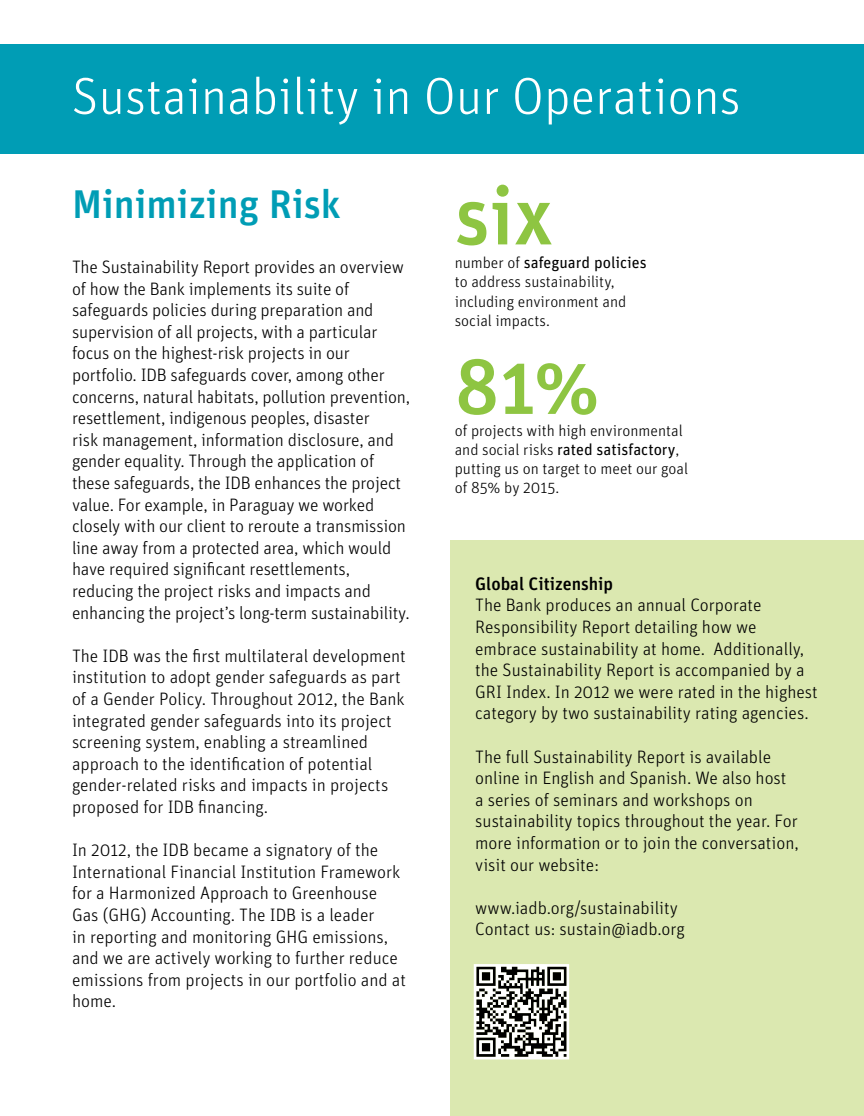
<style>
.page{position:relative;width:864px;height:1116px;background:#fff}
.page>*{position:absolute;margin:0;border:0;box-sizing:border-box;transform-origin:0 0}
.t1{font:500 82px "Unit";color:#8ec542}
.t2{font:500 78px "Unit";color:#8ec542}
.t3{font:300 52px "Unit";color:#fff}
.t4{font:500 40px "Unit";color:#009db5}
.Main_text{font:300 18px/21.6px "Unit";color:#000}
.Main_text-2{font:500 18px "Unit";color:#000}
.t5{font:300 16px/19.2px "Unit";color:#010101}
.t6{font:300 16px/19.2px "Unit";color:#000}
.s1{font-weight:400}
</style>
<div class="page">
<div style="left:451px;top:541px;width:413px;height:575px;background:#dbe8b0"></div>
<svg style="left:474px;top:964px;width:95px;height:95px;background:#8c8d89"></svg>
<div style="left:0;top:44px;width:864px;height:109px;background:#009db5"></div>
<p class="t3" style="left:72px;top:63px;width:670px">Sustainability in Our Operations</p>
<p class="t4" style="left:72px;top:179px;width:270px">Minimizing Risk</p>
<p class="Main_text" style="left:72px;top:256px;width:340px">The Sustainability Report provides an overview of how the Bank implements its suite of safeguards policies during preparation and supervision of all projects, with a particular focus on the highest-risk projects in our portfolio. IDB safeguards cover, among other concerns, natural habitats, pollution prevention, resettlement, indigenous peoples, disaster<br>risk management, information disclosure, and gender equality. Through the application of these safeguards, the IDB enhances the project value. For example, in Paraguay we worked closely with our client to reroute a transmission line away from a protected area, which would have required significant resettlements, reducing the project risks and impacts and enhancing the project’s long-term sustainability.</p>
<p class="Main_text" style="left:72px;top:644px;width:335px">The IDB was the first multilateral development institution to adopt gender safeguards as part of a Gender Policy. Throughout 2012, the Bank integrated gender safeguards into its project screening system, enabling a streamlined approach to the identification of potential gender-related risks and impacts in projects proposed for IDB financing.</p>
<p class="Main_text" style="left:72px;top:839px;width:336px">In 2012, the IDB became a signatory of the International Financial Institution Framework for a Harmonized Approach to Greenhouse Gas (GHG) Accounting. The IDB is a leader<br>in reporting and monitoring GHG emissions, and we are actively working to further reduce emissions from projects in our portfolio and at home.</p>
<p class="t1" style="left:455px;top:165px;width:100px">six</p>
<p class="t6" style="left:455px;top:253px;width:194px">number of <span class="s1">safeguard policies </span>to address sustainability, including environment and social impacts.</p>
<p class="t2" style="left:455px;top:338px;width:147px">81%</p>
<p class="t5" style="left:455px;top:420px;width:235px">of projects with high environmental and social risks <span class="s1">rated satisfactory</span>, putting us on target to meet our goal of 85% by 2015.</p>
<p class="Main_text-2" style="left:475px;top:572px;width:139px">Global Citizenship</p>
<p class="Main_text" style="left:475px;top:594px;width:344px">The Bank produces an annual Corporate Responsibility Report detailing how we embrace sustainability at home. Additionally, the Sustainability Report is accompanied by a GRI Index. In 2012 we were rated in the highest category by two sustainability rating agencies.</p>
<p class="Main_text" style="left:475px;top:745px;width:325px">The full Sustainability Report is available online in English and Spanish. We also host a series of seminars and workshops on sustainability topics throughout the year. For more information or to join the conversation, visit our website:</p>
<p class="Main_text" style="left:475px;top:896px;width:204px">www.iadb.org/sustainability</p>
<p class="Main_text" style="left:475px;top:918px;width:211px">Contact us: sustain@iadb.org</p>
</div>
